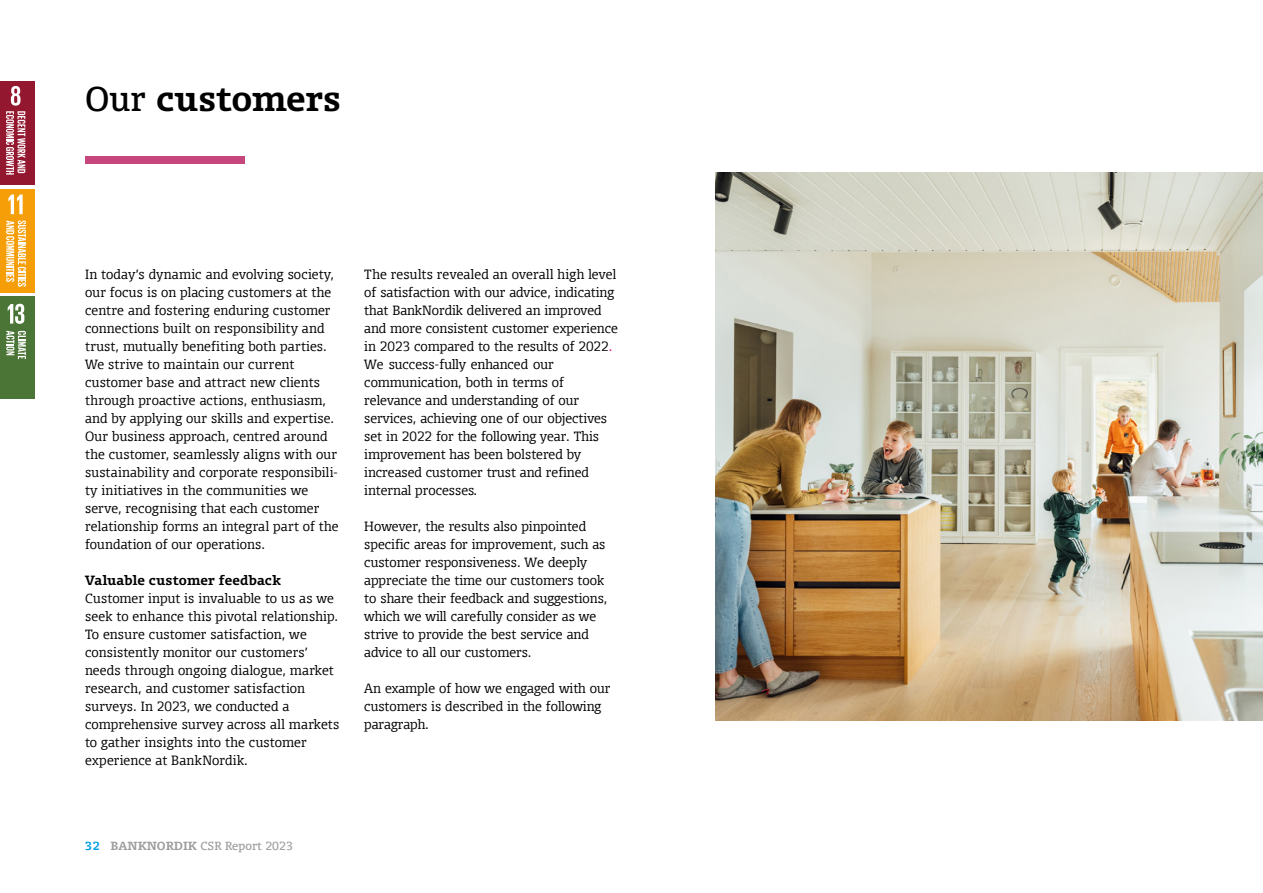
<style>
.page{position:relative;width:1263px;height:893px;background:#fff}
.page>*{position:absolute;margin:0;border:0;box-sizing:border-box;transform-origin:0 0}
.t1{font:33px "FF Olsen TF Bold FB";letter-spacing:-.005em;color:#000}
.t2{font:12.75px/18px "FF Olsen TF Light FB";color:#000}
.t3{font:12.75px "FF Olsen TF Bold FB";letter-spacing:.015em;color:#000}
.t4{font:11.25px "FF Olsen TF Regular FB";color:#9d9d9c}
.s1{font-family:"FF Olsen TF Regular FB"}
.s2{color:#e6007d}
.s3{font-family:"FF Olsen TF Bold FB";color:#009fe3}
.s4{font-family:"FF Olsen TF Bold FB"}
</style>
<div class="page">
<div style="left:85px;top:156px;width:159px;height:8px;background:#c6477c"></div>
<div style="left:0;top:297px;width:34px;height:102px;background:#4a7536"></div>
<svg style="left:8px;top:304px;width:16px;height:20px"></svg>
<svg style="left:6px;top:331px;width:20px;height:28px"></svg>
<div style="left:0;top:189px;width:34px;height:104px;background:#f59e08"></div>
<svg style="left:8px;top:195px;width:15px;height:19px"></svg>
<svg style="left:6px;top:221px;width:20px;height:66px"></svg>
<div style="left:0;top:81px;width:34px;height:104px;background:#941730"></div>
<svg style="left:6px;top:86px;width:19px;height:89px"></svg>
<img style="left:716px;top:173px;width:547px;height:547px">
<h1 class="t1" style="left:85px;top:77px;width:258px"><span class="s1">Our</span> customers</h1>
<p class="t2" style="left:85px;top:265px;width:255px">In today’s dynamic and evolving society, our focus is on placing customers at the centre and fostering enduring customer connections built on responsibility and trust, mutually benefiting both parties.<br>We strive to maintain our current customer base and attract new clients through proactive actions, enthusiasm, and by applying our skills and expertise.<br>Our business approach, centred around the customer, seamlessly aligns with our sustainability and corporate responsibili&shy;ty initiatives in the communities we serve, recognising that each customer relationship forms an integral part of the foundation of our operations.</p>
<p class="t3" style="left:85px;top:572px;width:197px">Valuable customer feedback</p>
<p class="t2" style="left:85px;top:589px;width:256px">Customer input is invaluable to us as we seek to enhance this pivotal relationship.<br>To ensure customer satisfaction, we consistently monitor our customers’ needs through ongoing dialogue, market research, and customer satisfaction surveys. In 2023, we conducted a comprehensive survey across all markets to gather insights into the customer experience at BankNordik.</p>
<p class="t2" style="left:364px;top:265px;width:255px">The results revealed an overall high level of satisfaction with our advice, indicating that BankNordik delivered an improved and more consistent customer experience in 2023 compared to the results of 2022<span class="s2">.<br></span>We success-fully enhanced our communication, both in terms of relevance and understanding of our services, achieving one of our objectives set in 2022 for the following year. This improvement has been bolstered by increased customer trust and refined internal processes.</p>
<p class="t2" style="left:364px;top:517px;width:245px">However, the results also pinpointed specific areas for improvement, such as customer responsiveness. We deeply appreciate the time our customers took to share their feedback and suggestions, which we will carefully consider as we strive to provide the best service and advice to all our customers.</p>
<p class="t2" style="left:364px;top:679px;width:248px">An example of how we engaged with our customers is described in the following paragraph.</p>
<p class="t4" style="left:85px;top:839px;width:209px"><span class="s3">32</span> <span class="s4">BANKNORDIK</span> CSR Report 2023</p>
</div>
